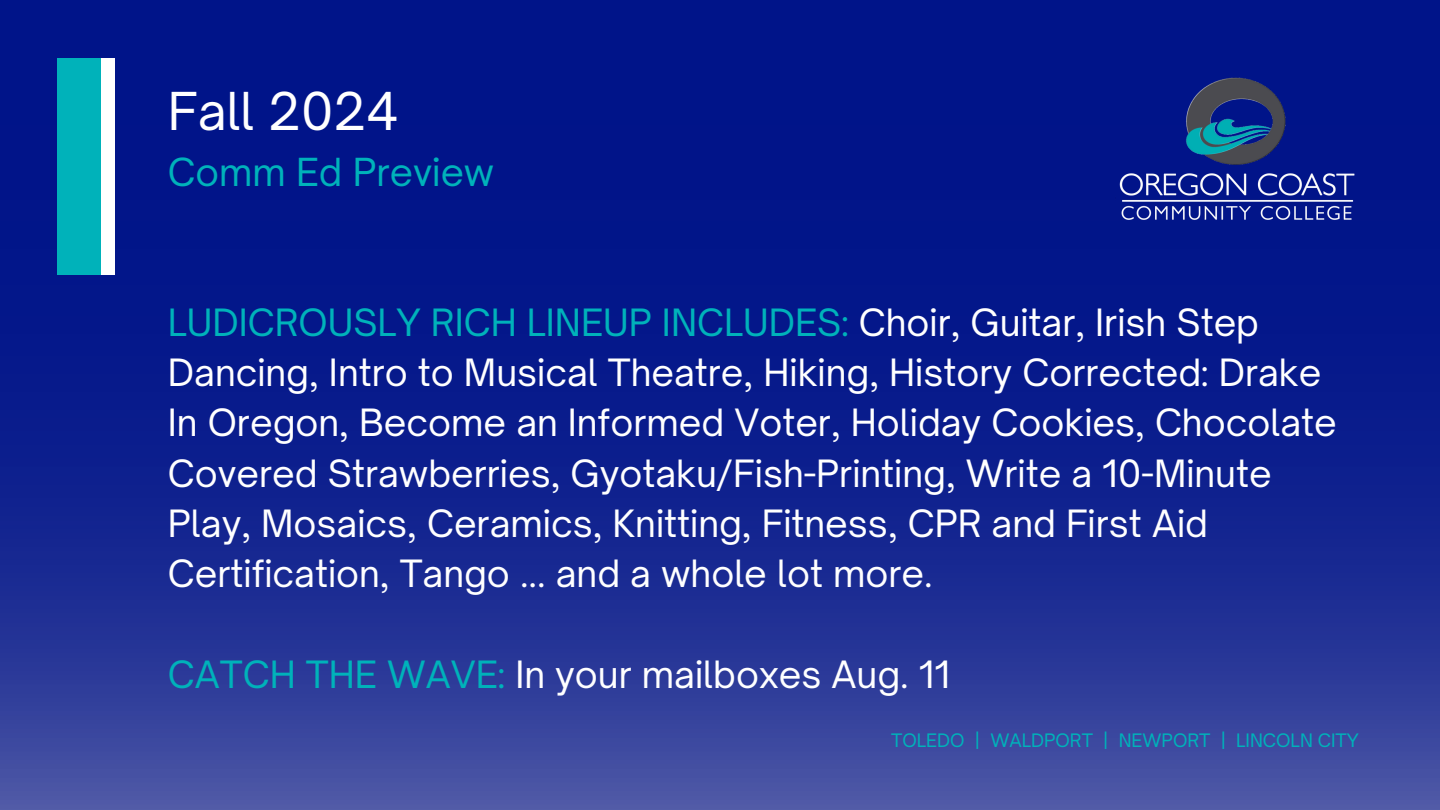
<style>
.page{position:relative;width:1440px;height:810px;background:#fff}
.page>*{position:absolute;margin:0;border:0;box-sizing:border-box;transform-origin:0 0}
.t1{font:50px "Open Sauce One";color:#fff}
.t2{font:37px "Open Sauce One";color:#00b2ba}
.t3{font:36px/50.2px "Open Sauce One";color:#fff}
.t4{font:17.8px "Open Sauce One";color:#00b2ba}
.s1{color:#00b2ba}
</style>
<div class="page">
<img style="left:0;top:0;width:1440px;height:810px">
<div style="left:72px;top:59px;width:43px;height:216px;background:#fff"></div>
<div style="left:57px;top:59px;width:44px;height:216px;background:#00b2ba"></div>
<img style="left:1112px;top:71px;width:247px;height:96px">
<img style="left:1116px;top:137px;width:249px;height:103px">
<h1 class="t1" style="left:168px;top:80px;width:232px">Fall 2024</h1>
<h1 class="t2" style="left:168px;top:148px;width:328px">Comm Ed Preview</h1>
<h1 class="t3" style="left:168px;top:297px;width:1170px"><span class="s1">LUDICROUSLY RICH LINEUP INCLUDES:</span> Choir, Guitar, Irish Step Dancing, Intro to Musical Theatre, Hiking, History Corrected: Drake In Oregon, Become an Informed Voter, Holiday Cookies, Chocolate Covered Strawberries, Gyotaku/Fish-Printing, Write a 10-Minute Play, Mosaics, Ceramics, Knitting, Fitness, CPR and First Aid Certification, Tango ... and a whole lot more.</h1>
<p class="t3" style="left:168px;top:649px;width:784px"><span class="s1">CATCH THE WAVE:</span> In your mailboxes Aug. 11</p>
<p class="t4" style="left:891px;top:729px;width:469px">TOLEDO | WALDPORT | NEWPORT | LINCOLN CITY</p>
</div>
